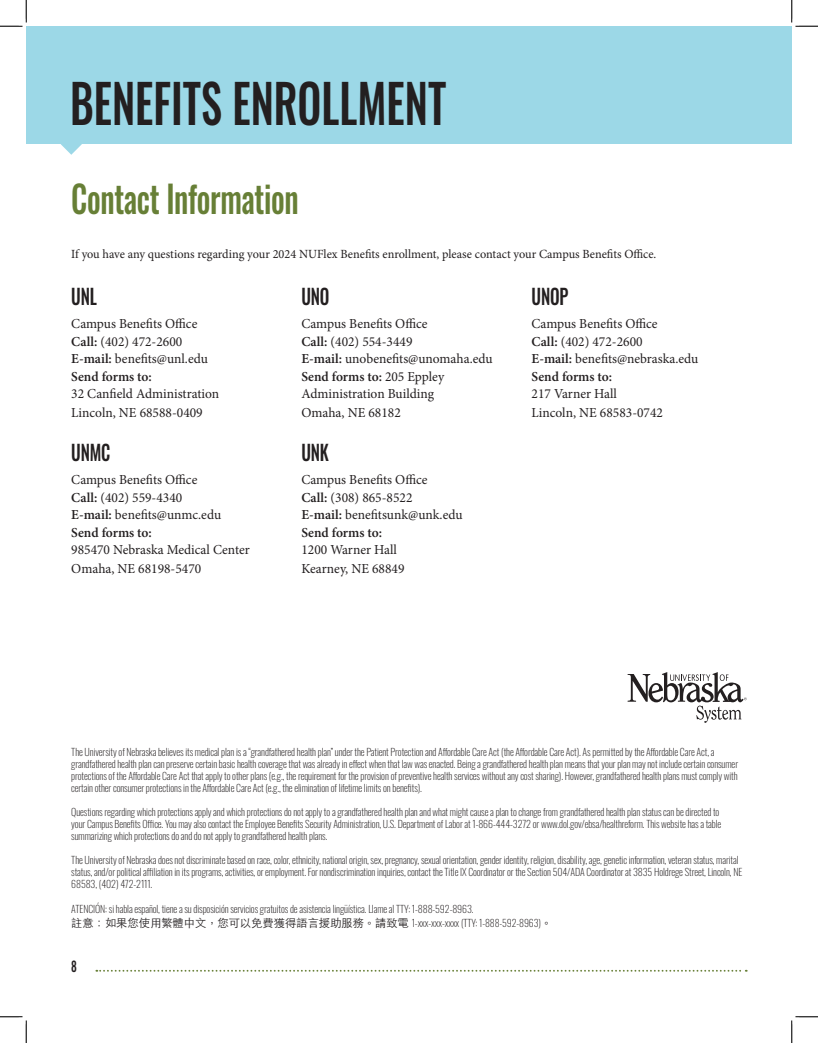
<style>
.page{position:relative;width:818px;height:1043px;background:#fff}
.page>*{position:absolute;margin:0;border:0;box-sizing:border-box;transform-origin:0 0}
.t1{font:500 53.25px "Oswald";color:#231f20;scale:.8 1}
.t2{font:50.75px "Lobster 1.4";letter-spacing:.03em;color:#231f20}
.t3{font:500 37.5px "Oswald";letter-spacing:-.01em;color:#677f36;scale:.8 1}
.Bold_Words{font:500 21.25px "Oswald";letter-spacing:-.01em;color:#231f20;scale:.8 1}
.t4{font:500 14.12px "Oswald";color:#231f20;scale:.8 1}
.Serif_Words{font:13.75px/17.5px "Minion Pro";color:#231f20}
.Serif_Words-2{font:12.5px "Minion Pro";color:#231f20}
.t5{font:200 10px/12px "Oswald";letter-spacing:-.01em;color:#231f20}
.s1{font-weight:600}
.s2{font-family:"ST Heiti TC";font-weight:300;font-size:11.25px}
</style>
<div class="page">
<div style="left:26px;top:26px;width:765px;height:118px;background:#9cd8e7"></div>
<svg style="left:61px;top:144px;width:21px;height:11px"></svg>
<svg style="left:96px;top:969px;width:650px;height:2px"></svg>
<svg style="left:627px;top:672px;width:119px;height:50px"></svg>
<svg style="left:0;top:0;width:27px;height:27px"></svg>
<svg style="left:0;top:1016px;width:27px;height:26px"></svg>
<svg style="left:791px;top:0;width:27px;height:27px"></svg>
<svg style="left:791px;top:1016px;width:27px;height:26px"></svg>
<h2 class="t2" style="left:78px;top:56px;width:160px">Annual</h2>
<h1 class="t1" style="left:70px;top:75px;width:472px">BENEFITS ENROLLMENT</h1>
<p class="t3" style="left:71px;top:179px;width:286px">Contact Information</p>
<p class="Serif_Words-2" style="left:71px;top:246px;width:586px">If you have any questions regarding your 2024 NUFlex Benefits enrollment, please contact your Campus Benefits Office.</p>
<p class="Bold_Words" style="left:71px;top:285px;width:34px">UNL</p>
<p class="Serif_Words" style="left:71px;top:315px;width:128px">Campus Benefits Office</p>
<p class="Serif_Words" style="left:71px;top:333px;width:112px"><span class="s1">Call:</span> (402) 472-2600</p>
<p class="Serif_Words" style="left:71px;top:350px;width:138px"><span class="s1">E-mail:</span> benefits@unl.edu</p>
<p class="Serif_Words" style="left:71px;top:368px;width:149px"><span class="s1">Send forms to:<br></span>32 Canfield Administration</p>
<p class="Serif_Words" style="left:71px;top:404px;width:133px">Lincoln, NE 68588-0409</p>
<p class="Bold_Words" style="left:71px;top:441px;width:50px">UNMC</p>
<p class="Serif_Words" style="left:71px;top:471px;width:128px">Campus Benefits Office</p>
<p class="Serif_Words" style="left:71px;top:488px;width:112px"><span class="s1">Call:</span> (402) 559-4340</p>
<p class="Serif_Words" style="left:71px;top:506px;width:151px"><span class="s1">E-mail:</span> benefits@unmc.edu</p>
<p class="Serif_Words" style="left:71px;top:523px;width:180px"><span class="s1">Send forms to:<br></span>985470 Nebraska Medical Center</p>
<p class="Serif_Words" style="left:71px;top:560px;width:131px">Omaha, NE 68198-5470</p>
<p class="Bold_Words" style="left:301px;top:285px;width:37px">UNO</p>
<p class="Serif_Words" style="left:301px;top:315px;width:128px">Campus Benefits Office</p>
<p class="Serif_Words" style="left:301px;top:333px;width:112px"><span class="s1">Call:</span> (402) 554-3449</p>
<p class="Serif_Words" style="left:301px;top:350px;width:193px"><span class="s1">E-mail:</span> unobenefits@unomaha.edu</p>
<p class="Serif_Words" style="left:301px;top:368px;width:144px"><span class="s1">Send forms to:</span> 205 Eppley<br>Administration Building</p>
<p class="Serif_Words" style="left:301px;top:404px;width:101px">Omaha, NE 68182</p>
<p class="Bold_Words" style="left:301px;top:441px;width:36px">UNK</p>
<p class="Serif_Words" style="left:301px;top:471px;width:128px">Campus Benefits Office</p>
<p class="Serif_Words" style="left:301px;top:488px;width:112px"><span class="s1">Call:</span> (308) 865-8522</p>
<p class="Serif_Words" style="left:301px;top:506px;width:163px"><span class="s1">E-mail:</span> benefitsunk@unk.edu</p>
<p class="Serif_Words" style="left:301px;top:523px;width:97px"><span class="s1">Send forms to:<br></span>1200 Warner Hall</p>
<p class="Serif_Words" style="left:301px;top:560px;width:104px">Kearney, NE 68849</p>
<p class="Bold_Words" style="left:531px;top:285px;width:48px">UNOP</p>
<p class="Serif_Words" style="left:531px;top:315px;width:128px">Campus Benefits Office</p>
<p class="Serif_Words" style="left:531px;top:333px;width:112px"><span class="s1">Call:</span> (402) 472-2600</p>
<p class="Serif_Words" style="left:531px;top:350px;width:168px"><span class="s1">E-mail:</span> benefits@nebraska.edu</p>
<p class="Serif_Words" style="left:531px;top:368px;width:87px"><span class="s1">Send forms to:<br></span>217 Varner Hall</p>
<p class="Serif_Words" style="left:531px;top:404px;width:133px">Lincoln, NE 68583-0742</p>
<p class="t5" style="left:71px;top:744px;width:668px">The University of Nebraska believes its medical plan is a “grandfathered health plan” under the Patient Protection and Affordable Care Act (the Affordable Care Act). As permitted by the Affordable Care Act, a grandfathered health plan can preserve certain basic health coverage that was already in effect when that law was enacted. Being a grandfathered health plan means that your plan may not include certain consumer protections of the Affordable Care Act that apply to other plans (e.g., the requirement for the provision of preventive health services without any cost sharing). However, grandfathered health plans must comply with certain other consumer protections in the Affordable Care Act (e.g., the elimination of lifetime limits on benefits).</p>
<p class="t5" style="left:71px;top:804px;width:651px">Questions regarding which protections apply and which protections do not apply to a grandfathered health plan and what might cause a plan to change from grandfathered health plan status can be directed to your Campus Benefits Office. You may also contact the Employee Benefits Security Administration, U.S. Department of Labor at 1-866-444-3272 or www.dol.gov/ebsa/healthreform. This website has a table summarizing which protections do and do not apply to grandfathered health plans.</p>
<p class="t5" style="left:71px;top:852px;width:672px">The University of Nebraska does not discriminate based on race, color, ethnicity, national origin, sex, pregnancy, sexual orientation, gender identity, religion, disability, age, genetic information, veteran status, marital status, and/or political affiliation in its programs, activities, or employment. For nondiscrimination inquiries, contact the Title IX Coordinator or the Section 504/ADA Coordinator at 3835 Holdrege Street, Lincoln, NE<br>68583, (402) 472-2111.</p>
<p class="t5" style="left:71px;top:901px;width:404px">ATENCIÓN: si habla español, tiene a su disposición servicios gratuitos de asistencia lingüística. Llame al TTY: 1-888-592-8963.</p>
<p class="t5" style="left:71px;top:915px;width:482px"><span class="s2">註意：如果您使用繁體中文，您可以免費獲得語言援助服務。請致電</span> 1-xxx-xxx-xxxx (TTY: 1-888-592-8963)<span class="s2">。</span></p>
<h3 class="t4" style="left:71px;top:958px;width:9px">8</h3>
</div>
